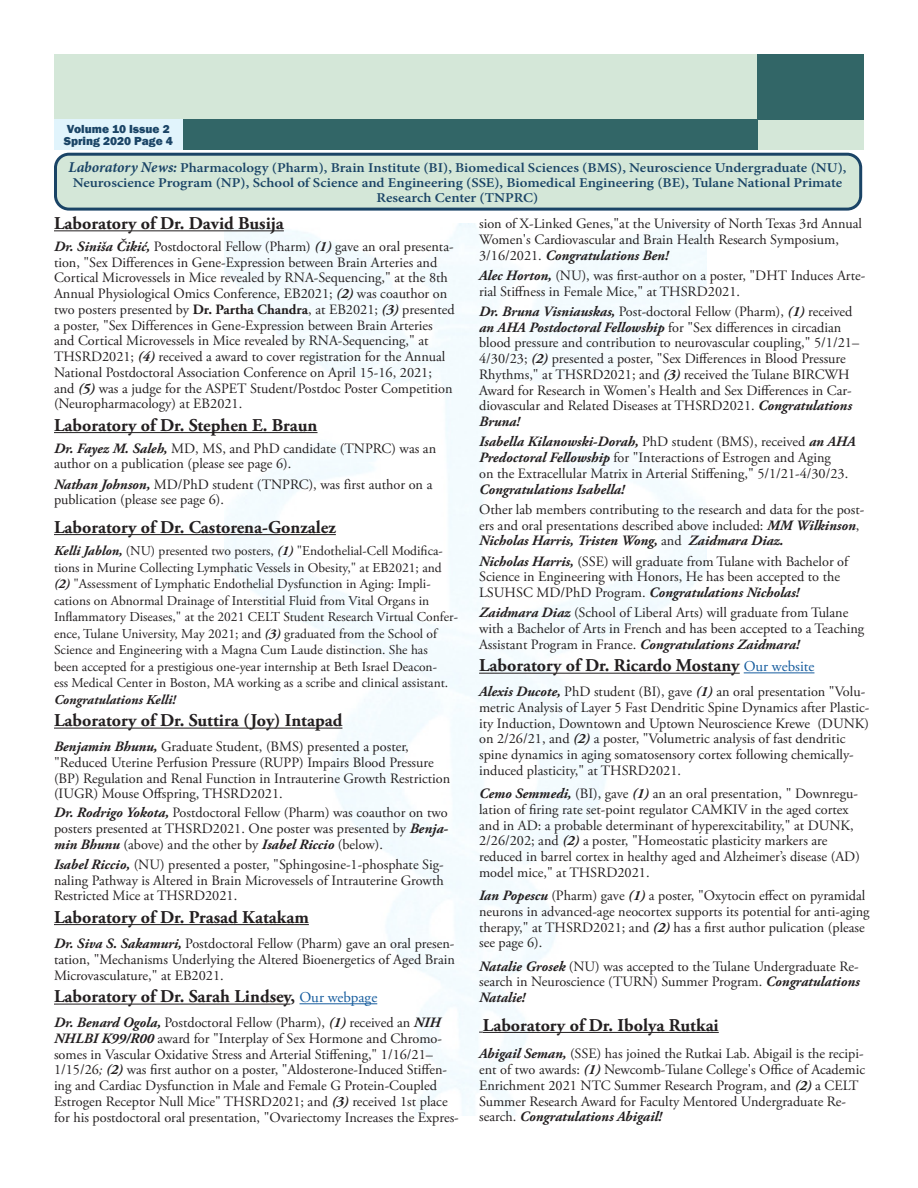
<style>
.page{position:relative;width:918px;height:1188px;background:#fff}
.page>*{position:absolute;margin:0;border:0;box-sizing:border-box;transform-origin:0 0}
.t1{font:700 18px "Adobe Garamond Pro";color:#231f20}
.t2{font:14.25px/15.8px "Adobe Garamond Pro";color:#231f20}
.t3{font:13.5px/16.5px "Adobe Garamond Pro";color:#231f20}
.t4{font:600 13.5px/15px "Minion Pro";color:#1a4466;text-align:center;scale:1.1 1}
.t5{font:800 12px "Franklin Gothic";color:#1a4466}
.s1{font-weight:700;font-style:italic;font-size:15px}
.s2{font-weight:700;font-style:italic}
.s3{font-weight:700}
.s4{font-weight:400;font-size:15px;color:#175d9e}
.s5{font-style:italic}
</style>
<div class="page">
<div style="left:54px;top:54px;width:810px;height:95px;background:#d4e7d8"></div>
<div style="left:183px;top:119px;width:575px;height:31px;background:#326667"></div>
<div style="left:758px;top:54px;width:106px;height:66px;background:#326667"></div>
<div style="left:56px;top:154px;width:805px;height:55px;background:#d4e7d8;border-radius:13px"></div>
<div style="left:54px;top:153px;width:808px;height:58px;border:3px solid #1a4466;border-radius:13px"></div>
<div style="left:54px;top:119px;width:129px;height:31px;background:#e1f4fc"></div>
<hr style="left:479px;top:673px;width:261px;height:1px;background:#231f20">
<hr style="left:744px;top:673px;width:70px;height:1px;background:#175d9e">
<hr style="left:483px;top:1032px;width:236px;height:1px;background:#231f20">
<hr style="left:54px;top:230px;width:230px;height:1px;background:#231f20">
<hr style="left:54px;top:432px;width:264px;height:1px;background:#231f20">
<hr style="left:54px;top:534px;width:282px;height:1px;background:#231f20">
<hr style="left:54px;top:728px;width:288px;height:1px;background:#231f20">
<hr style="left:54px;top:924px;width:255px;height:1px;background:#231f20">
<hr style="left:54px;top:1004px;width:236px;height:1px;background:#231f20">
<hr style="left:299px;top:1003px;width:78px;height:1px;background:#175d9e">
<p class="t5" style="left:67px;top:121px;width:104px">Volume 10 Issue 2</p>
<p class="t5" style="left:64px;top:133px;width:111px">Spring 2020 Page 4</p>
<p class="t4" style="left:68px;top:160px;width:709px"><span class="s1">Laboratory News:</span> Pharmacology (Pharm), Brain Institute (BI), Biomedical Sciences (BMS), Neuroscience Undergraduate (NU),<br>Neuroscience Program (NP), School of Science and Engineering (SSE), Biomedical Engineering (BE), Tulane National Primate<br>Research Center (TNPRC)</p>
<p class="t1" style="left:54px;top:213px;width:231px">Laboratory of Dr. David Busija</p>
<p class="t2" style="left:54px;top:239px;width:402px"><span class="s2">Dr. Siniša Čikić,</span> Postdoctoral Fellow (Pharm) <span class="s2">(1)</span> gave an oral presenta&shy;tion, "Sex Differences in Gene-Expression between Brain Arteries and Cortical Microvessels in Mice revealed by RNA-Sequencing," at the 8th Annual Physiological Omics Conference, EB2021; <span class="s2">(2)</span> was coauthor on two posters presented by <span class="s3">Dr. Partha Chandra</span>, at EB2021; <span class="s2">(3)</span> presented a poster, "Sex Differences in Gene-Expression between Brain Arteries and Cortical Microvessels in Mice revealed by RNA-Sequencing," at THSRD2021; <span class="s2">(4)</span> received a award to cover registration for the Annual National Postdoctoral Association Conference on April 15-16, 2021; and <span class="s2">(5)</span> was a judge for the ASPET Student/Postdoc Poster Competition (Neuropharmacology) at EB2021.</p>
<p class="t1" style="left:54px;top:415px;width:265px">Laboratory of Dr. Stephen E. Braun</p>
<p class="t2" style="left:54px;top:441px;width:384px"><span class="s2">Dr. Fayez M. Saleh,</span> MD, MS, and PhD candidate (TNPRC) was an author on a publication (please see page 6).</p>
<p class="t2" style="left:54px;top:477px;width:380px"><span class="s2">Nathan Johnson,</span> MD/PhD student (TNPRC), was first author on a publication (please see page 6).</p>
<p class="t1" style="left:54px;top:517px;width:283px">Laboratory of Dr. Castorena-Gonzalez</p>
<p class="t3" style="left:54px;top:543px;width:406px"><span class="s2">Kelli Jablon,</span> (NU) presented two posters, <span class="s2">(1)</span> "Endothelial-Cell Modifica&shy;tions in Murine Collecting Lymphatic Vessels in Obesity," at EB2021; and <span class="s2">(2)</span> "Assessment of Lymphatic Endothelial Dysfunction in Aging: Impli&shy;cations on Abnormal Drainage of Interstitial Fluid from Vital Organs in Inflammatory Diseases," at the 2021 CELT Student Research Virtual Confer&shy;ence, Tulane University, May 2021; and <span class="s2">(3)</span> graduated from the School of Science and Engineering with a Magna Cum Laude distinction. She has<br>been accepted for a prestigious one-year internship at Beth Israel Deacon-<br>ess Medical Center in Boston, MA working as a scribe and clinical assistant.<br><span class="s2">Congratulations Kelli!</span></p>
<p class="t1" style="left:54px;top:710px;width:290px">Laboratory of Dr. Suttira (Joy) Intapad</p>
<p class="t2" style="left:54px;top:739px;width:398px"><span class="s2">Benjamin Bhunu,</span> Graduate Student, (BMS) presented a poster, "Reduced Uterine Perfusion Pressure (RUPP) Impairs Blood Pressure (BP) Regulation and Renal Function in Intrauterine Growth Restriction (IUGR) Mouse Offspring, THSRD2021.</p>
<p class="t2" style="left:54px;top:805px;width:396px;text-align:justify"><span class="s2">Dr. Rodrigo Yokota,</span> Postdoctoral Fellow (Pharm) was coauthor on two posters presented at THSRD2021. One poster was presented by <span class="s2">Benja&shy;min Bhunu</span> (above) and the other by <span class="s2">Isabel Riccio</span> (below).</p>
<p class="t2" style="left:54px;top:857px;width:391px;text-align:justify"><span class="s2">Isabel Riccio,</span> (NU) presented a poster, "Sphingosine-1-phosphate Sig&shy;naling Pathway is Altered in Brain Microvessels of Intrauterine Growth Restricted Mice at THSRD2021.</p>
<p class="t1" style="left:54px;top:907px;width:256px">Laboratory of Dr. Prasad Katakam</p>
<p class="t2" style="left:54px;top:936px;width:402px;text-align:justify"><span class="s2">Dr. Siva S. Sakamuri,</span> Postdoctoral Fellow (Pharm) gave an oral presen&shy;tation, "Mechanisms Underlying the Altered Bioenergetics of Aged Brain Microvasculature," at EB2021.</p>
<p class="t1" style="left:54px;top:986px;width:325px">Laboratory of Dr. Sarah Lindsey, <span class="s4">Our webpage</span></p>
<p class="t2" style="left:54px;top:1015px;width:406px"><span class="s2">Dr. Benard Ogola,</span> Postdoctoral Fellow (Pharm), <span class="s2">(1)</span> received an <span class="s2">NIH NHLBI K99/R00</span> award for "Interplay of Sex Hormone and Chromo&shy;somes in Vascular Oxidative Stress and Arterial Stiffening," 1/16/21– 1/15/26<span class="s5">;</span> <span class="s2">(2)</span> was first author on a poster, "Aldosterone-Induced Stiffen&shy;ing and Cardiac Dysfunction in Male and Female G Protein-Coupled Estrogen Receptor Null Mice" THSRD2021; and <span class="s2">(3)</span> received 1st place for his postdoctoral oral presentation, "Ovariectomy Increases the Expres-</p>
<p class="t2" style="left:479px;top:216px;width:384px">sion of X-Linked Genes,"at the University of North Texas 3rd Annual<br>Women's Cardiovascular and Brain Health Research Symposium,<br>3/16/2021. <span class="s2">Congratulations Ben!</span></p>
<p class="t2" style="left:479px;top:268px;width:388px"><span class="s2">Alec Horton,</span> (NU), was first-author on a poster, "DHT Induces Arte&shy;rial Stiffness in Female Mice," at THSRD2021.</p>
<p class="t2" style="left:479px;top:304px;width:382px"><span class="s2">Dr. Bruna Visniauskas,</span> Post-doctoral Fellow (Pharm), <span class="s2">(1)</span> received <span class="s2">an AHA Postdoctoral Fellowship</span> for "Sex differences in circadian blood pressure and contribution to neurovascular coupling," 5/1/21– 4/30/23; <span class="s2">(2)</span> presented a poster, "Sex Differences in Blood Pressure Rhythms," at THSRD2021; and <span class="s2">(3)</span> received the Tulane BIRCWH Award for Research in Women's Health and Sex Differences in Car&shy;diovascular and Related Diseases at THSRD2021. <span class="s2">Congratulations Bruna!</span></p>
<p class="t2" style="left:479px;top:434px;width:378px"><span class="s2">Isabella Kilanowski-Dorah,</span> PhD student (BMS), received <span class="s2">an AHA Predoctoral Fellowship</span> for "Interactions of Estrogen and Aging<br>on the Extracellular Matrix in Arterial Stiffening," 5/1/21-4/30/23.<br><span class="s2">Congratulations Isabella!</span></p>
<p class="t2" style="left:479px;top:502px;width:387px">Other lab members contributing to the research and data for the post&shy;ers and oral presentations described above included: <span class="s2">MM Wilkinson</span>,<br><span class="s2">Nicholas Harris, Tristen Wong,</span> and <span class="s2">Zaidmara Diaz.</span></p>
<p class="t2" style="left:479px;top:554px;width:371px"><span class="s2">Nicholas Harris,</span> (SSE) will graduate from Tulane with Bachelor of<br>Science in Engineering with Honors, He has been accepted to the<br>LSUHSC MD/PhD Program. <span class="s2">Congratulations Nicholas!</span></p>
<p class="t2" style="left:479px;top:605px;width:387px"><span class="s2">Zaidmara Diaz</span> (School of Liberal Arts) will graduate from Tulane with a Bachelor of Arts in French and has been accepted to a Teaching<br>Assistant Program in France. <span class="s2">Congratulations Zaidmara!</span></p>
<p class="t1" style="left:479px;top:655px;width:337px">Laboratory of Dr. Ricardo Mostany <span class="s4">Our website</span></p>
<p class="t2" style="left:479px;top:684px;width:392px"><span class="s2">Alexis Ducote,</span> PhD student (BI), gave <span class="s2">(1)</span> an oral presentation "Volu&shy;metric Analysis of Layer 5 Fast Dendritic Spine Dynamics after Plastic&shy;ity Induction, Downtown and Uptown Neuroscience Krewe (DUNK) on 2/26/21, and <span class="s2">(2)</span> a poster, "Volumetric analysis of fast dendritic spine dynamics in aging somatosensory cortex following chemically&shy;induced plasticity," at THSRD2021.</p>
<p class="t2" style="left:479px;top:786px;width:382px"><span class="s2">Cemo Semmedi,</span> (BI), gave <span class="s2">(1)</span> an an oral presentation, " Downregu&shy;lation of firing rate set-point regulator CAMKIV in the aged cortex and in AD: a probable determinant of hyperexcitability," at DUNK, 2/26/202; and <span class="s2">(2)</span> a poster, "Homeostatic plasticity markers are reduced in barrel cortex in healthy aged and Alzheimer’s disease (AD) model mice," at THSRD2021.</p>
<p class="t2" style="left:479px;top:888px;width:392px"><span class="s2">Ian Popescu</span> (Pharm) gave <span class="s2">(1)</span> a poster, "Oxytocin effect on pyramidal neurons in advanced-age neocortex supports its potential for anti-aging therapy," at THSRD2021; and <span class="s2">(2)</span> has a first author pulication (please see page 6).</p>
<p class="t2" style="left:479px;top:959px;width:382px;text-align:justify"><span class="s2">Natalie Grosek</span> (NU) was accepted to the Tulane Undergraduate Re&shy;search in Neuroscience (TURN) Summer Program. <span class="s2">Congratulations Natalie!</span></p>
<p class="t1" style="left:483px;top:1014px;width:237px">Laboratory of Dr. Ibolya Rutkai</p>
<p class="t2" style="left:479px;top:1046px;width:387px"><span class="s2">Abigail Seman,</span> (SSE) has joined the Rutkai Lab. Abigail is the recipi&shy;ent of two awards: <span class="s2">(1)</span> Newcomb-Tulane College's Office of Academic Enrichment 2021 NTC Summer Research Program, and <span class="s2">(2)</span> a CELT Summer Research Award for Faculty Mentored Undergraduate Re&shy;search. <span class="s2">Congratulations Abigail!</span></p>
</div>
